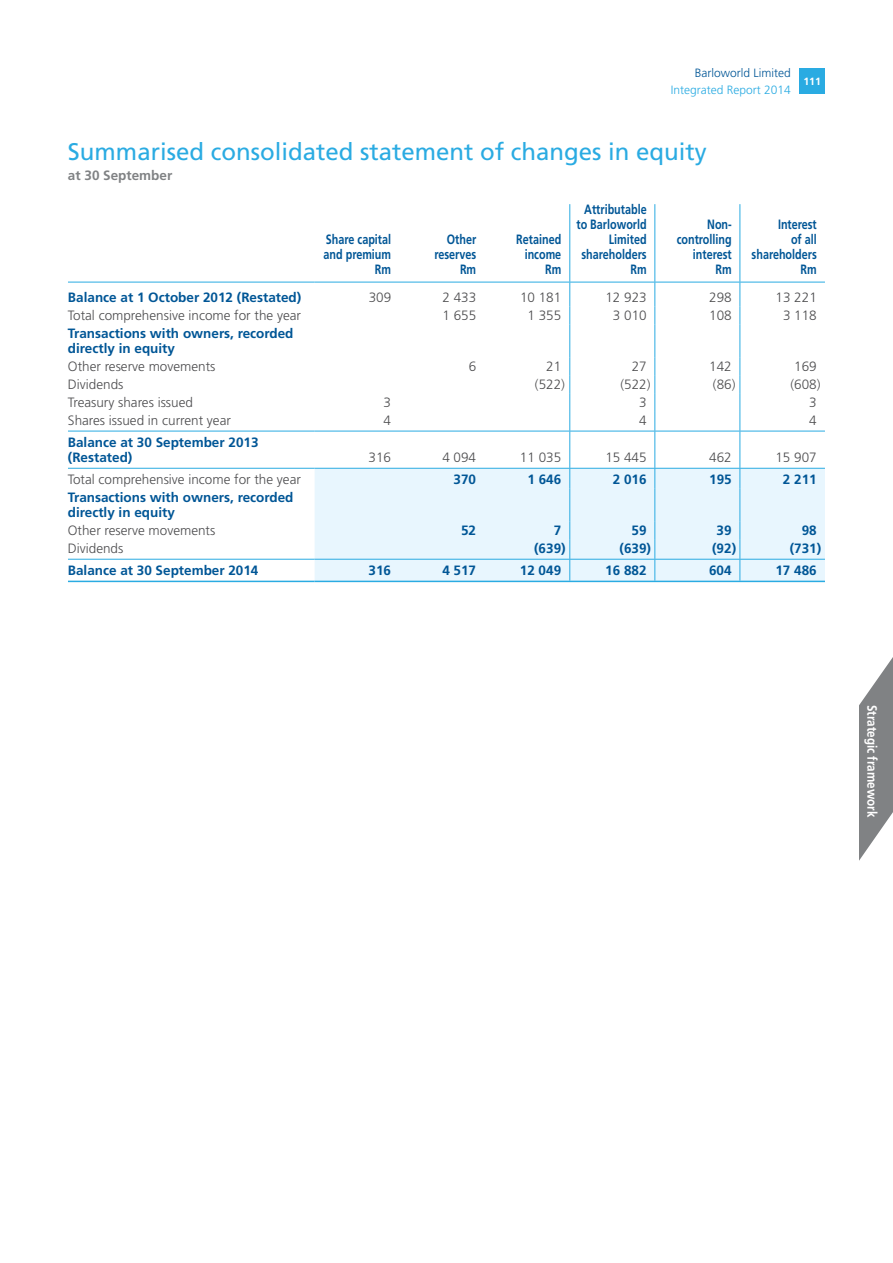
<style>
.page{position:relative;width:893px;height:1263px;background:#fff}
.page>*{position:absolute;margin:0;border:0;box-sizing:border-box;transform-origin:0 0}
.t1{font:24px "Frutiger LT Std";color:#2aabe2}
.t2{font:300 13.5px "Frutiger LT Std";color:#4d4d4f}
.t3{font:700 13.5px/15px "Frutiger LT Std";color:#005696}
.t4{font:700 13.5px/15px "Frutiger LT Std";color:#005696;text-align:right;scale:.8 1}
.t5{font:700 13.5px "Frutiger LT Std";color:#fff;scale:.86 1}
.t6{font:700 13.5px "Frutiger LT Std";color:#808284}
.t7{font:300 12px "Frutiger LT Std";color:#2aabe2}
.t8{font:300 12px "Frutiger LT Std";color:#005696}
.t9{font:700 10.5px "Frutiger LT Std";color:#fff}
</style>
<div class="page">
<div style="left:315px;top:469px;width:510px;height:112px;background:#e8f6fe"></div>
<hr style="left:68px;top:282px;width:247px;height:1px;background:#2aabe2">
<hr style="left:315px;top:282px;width:510px;height:1px;background:#2aabe2">
<hr style="left:68px;top:431px;width:247px;height:1px;background:#2aabe2">
<hr style="left:315px;top:431px;width:510px;height:1px;background:#2aabe2">
<hr style="left:68px;top:468px;width:247px;height:1px;background:#2aabe2">
<hr style="left:315px;top:468px;width:510px;height:1px;background:#2aabe2">
<hr style="left:68px;top:559px;width:247px;height:1px;background:#2aabe2">
<hr style="left:315px;top:559px;width:510px;height:1px;background:#2aabe2">
<hr style="left:68px;top:581px;width:247px;height:1px;background:#2aabe2">
<hr style="left:315px;top:581px;width:510px;height:1px;background:#2aabe2">
<hr style="left:569px;top:204px;width:1px;height:78px;background:#2aabe2">
<hr style="left:654px;top:204px;width:1px;height:78px;background:#2aabe2">
<hr style="left:739px;top:204px;width:1px;height:78px;background:#2aabe2">
<svg style="left:569px;top:282px;width:1px;height:42px"></svg>
<svg style="left:654px;top:282px;width:1px;height:42px"></svg>
<svg style="left:739px;top:282px;width:1px;height:42px"></svg>
<hr style="left:569px;top:324px;width:1px;height:33px;background:#2aabe2">
<hr style="left:654px;top:324px;width:1px;height:33px;background:#2aabe2">
<hr style="left:739px;top:324px;width:1px;height:33px;background:#2aabe2">
<svg style="left:569px;top:357px;width:1px;height:74px"></svg>
<svg style="left:654px;top:357px;width:1px;height:74px"></svg>
<svg style="left:739px;top:357px;width:1px;height:74px"></svg>
<hr style="left:569px;top:431px;width:1px;height:37px;background:#2aabe2">
<hr style="left:654px;top:431px;width:1px;height:37px;background:#2aabe2">
<hr style="left:739px;top:431px;width:1px;height:37px;background:#2aabe2">
<svg style="left:569px;top:469px;width:1px;height:19px"></svg>
<svg style="left:654px;top:469px;width:1px;height:19px"></svg>
<svg style="left:739px;top:469px;width:1px;height:19px"></svg>
<hr style="left:569px;top:488px;width:1px;height:33px;background:#2aabe2">
<hr style="left:654px;top:488px;width:1px;height:33px;background:#2aabe2">
<hr style="left:739px;top:488px;width:1px;height:33px;background:#2aabe2">
<svg style="left:569px;top:521px;width:1px;height:60px"></svg>
<svg style="left:654px;top:521px;width:1px;height:60px"></svg>
<svg style="left:739px;top:521px;width:1px;height:60px"></svg>
<div style="left:799px;top:68px;width:26px;height:26px;background:#2aabe2"></div>
<svg style="left:859px;top:657px;width:34px;height:204px"></svg>
<p class="t8" style="left:695px;top:68px;width:97px">Barloworld Limited</p>
<p class="t7" style="left:671px;top:84px;width:122px">Integrated Report 2014</p>
<p class="t9" style="left:803px;top:77px;width:19px">111</p>
<h1 class="t1" style="left:68px;top:141px;width:640px">Summarised consolidated statement of changes in equity</h1>
<p class="t6" style="left:68px;top:169px;width:106px">at 30 September</p>
<p class="t4" style="left:324px;top:232px;width:86px">Share capital and premium<br>Rm</p>
<p class="t4" style="left:434px;top:232px;width:54px">Other reserves<br>Rm</p>
<p class="t4" style="left:516px;top:232px;width:58px">Retained income<br>Rm</p>
<p class="t4" style="left:576px;top:202px;width:89px">Attributable to Barloworld<br>Limited shareholders<br>Rm</p>
<p class="t4" style="left:677px;top:217px;width:70px">Non&shy;controlling interest<br>Rm</p>
<p class="t4" style="left:751px;top:217px;width:83px">Interest<br>of all shareholders<br>Rm</p>
<p class="t3" style="left:68px;top:291px;width:235px">Balance at 1 October 2012 (Restated)</p>
<p class="t2" style="left:369px;top:292px;width:24px">309</p>
<p class="t2" style="left:442px;top:292px;width:35px">2 433</p>
<p class="t2" style="left:520px;top:292px;width:43px">10 181</p>
<p class="t2" style="left:605px;top:292px;width:43px">12 923</p>
<p class="t2" style="left:709px;top:292px;width:24px">298</p>
<p class="t2" style="left:775px;top:292px;width:43px">13 221</p>
<p class="t2" style="left:68px;top:310px;width:235px">Total comprehensive income for the year</p>
<p class="t2" style="left:442px;top:310px;width:35px">1 655</p>
<p class="t2" style="left:527px;top:310px;width:35px">1 355</p>
<p class="t2" style="left:613px;top:310px;width:35px">3 010</p>
<p class="t2" style="left:709px;top:310px;width:24px">108</p>
<p class="t2" style="left:783px;top:310px;width:35px">3 118</p>
<p class="t3" style="left:68px;top:326px;width:227px">Transactions with owners, recorded directly in equity</p>
<p class="t2" style="left:68px;top:360px;width:149px">Other reserve movements</p>
<p class="t2" style="left:469px;top:360px;width:9px">6</p>
<p class="t2" style="left:546px;top:360px;width:17px">21</p>
<p class="t2" style="left:632px;top:360px;width:17px">27</p>
<p class="t2" style="left:709px;top:360px;width:24px">142</p>
<p class="t2" style="left:794px;top:360px;width:24px">169</p>
<p class="t2" style="left:68px;top:378px;width:57px">Dividends</p>
<p class="t2" style="left:535px;top:378px;width:32px">(522)</p>
<p class="t2" style="left:620px;top:378px;width:32px">(522)</p>
<p class="t2" style="left:713px;top:378px;width:24px">(86)</p>
<p class="t2" style="left:790px;top:378px;width:32px">(608)</p>
<p class="t2" style="left:68px;top:396px;width:127px">Treasury shares issued</p>
<p class="t2" style="left:384px;top:396px;width:9px">3</p>
<p class="t2" style="left:639px;top:396px;width:9px">3</p>
<p class="t2" style="left:809px;top:396px;width:9px">3</p>
<p class="t2" style="left:68px;top:414px;width:165px">Shares issued in current year</p>
<p class="t2" style="left:384px;top:414px;width:9px">4</p>
<p class="t2" style="left:639px;top:414px;width:9px">4</p>
<p class="t2" style="left:809px;top:414px;width:9px">4</p>
<p class="t3" style="left:68px;top:435px;width:192px">Balance at 30 September 2013 (Restated)</p>
<p class="t2" style="left:369px;top:451px;width:24px">316</p>
<p class="t2" style="left:442px;top:451px;width:35px">4 094</p>
<p class="t2" style="left:520px;top:451px;width:43px">11 035</p>
<p class="t2" style="left:605px;top:451px;width:43px">15 445</p>
<p class="t2" style="left:709px;top:451px;width:24px">462</p>
<p class="t2" style="left:775px;top:451px;width:43px">15 907</p>
<p class="t2" style="left:68px;top:474px;width:235px">Total comprehensive income for the year</p>
<p class="t3" style="left:454px;top:473px;width:24px">370</p>
<p class="t3" style="left:527px;top:473px;width:35px">1 646</p>
<p class="t3" style="left:613px;top:473px;width:35px">2 016</p>
<p class="t3" style="left:709px;top:473px;width:24px">195</p>
<p class="t3" style="left:783px;top:473px;width:35px">2 211</p>
<p class="t3" style="left:68px;top:490px;width:227px">Transactions with owners, recorded directly in equity</p>
<p class="t2" style="left:68px;top:524px;width:149px">Other reserve movements</p>
<p class="t3" style="left:461px;top:523px;width:17px">52</p>
<p class="t3" style="left:554px;top:523px;width:9px">7</p>
<p class="t3" style="left:631px;top:523px;width:17px">59</p>
<p class="t3" style="left:717px;top:523px;width:17px">39</p>
<p class="t3" style="left:802px;top:523px;width:17px">98</p>
<p class="t2" style="left:68px;top:542px;width:57px">Dividends</p>
<p class="t3" style="left:534px;top:541px;width:33px">(639)</p>
<p class="t3" style="left:619px;top:541px;width:33px">(639)</p>
<p class="t3" style="left:712px;top:541px;width:26px">(92)</p>
<p class="t3" style="left:790px;top:541px;width:33px">(731)</p>
<p class="t3" style="left:68px;top:564px;width:192px">Balance at 30 September 2014</p>
<p class="t3" style="left:368px;top:564px;width:24px">316</p>
<p class="t3" style="left:442px;top:564px;width:35px">4 517</p>
<p class="t3" style="left:520px;top:564px;width:43px">12 049</p>
<p class="t3" style="left:605px;top:564px;width:43px">16 882</p>
<p class="t3" style="left:709px;top:564px;width:24px">604</p>
<p class="t3" style="left:775px;top:564px;width:43px">17 486</p>
<p class="t5" style="left:878px;top:705px;width:132px;rotate:90deg">Strategic framework</p>
</div>
